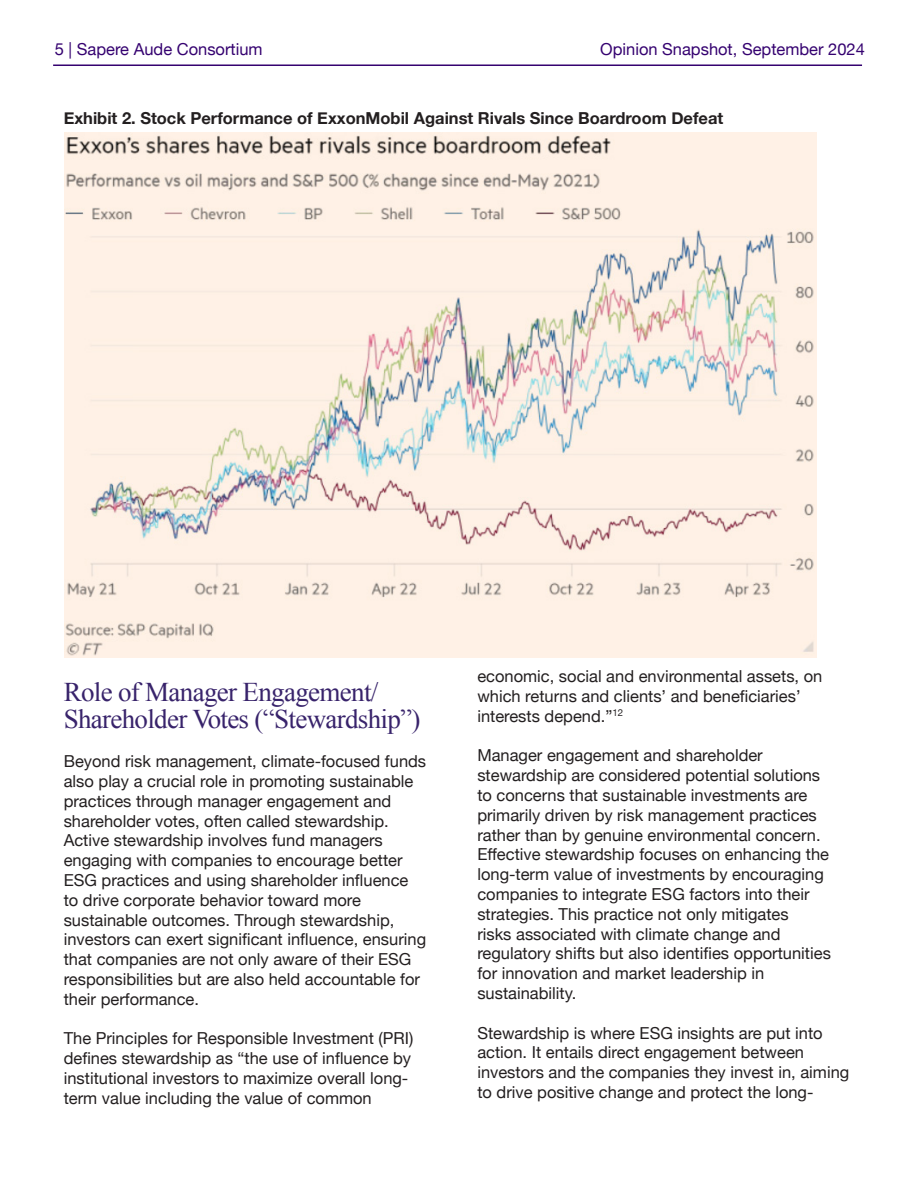
<style>
.page{position:relative;width:918px;height:1188px;background:#fff}
.page>*{position:absolute;margin:0;border:0;box-sizing:border-box;transform-origin:0 0}
.t1{font:27px/27px "Times New Roman";letter-spacing:-.025em;color:#38236b}
.t2{font:16.5px/19.8px "Helvetica Neue";color:#231f20}
.t3{font:700 16.5px "Helvetica Neue";color:#231f20}
.t4{font:16.5px "Helvetica Neue";color:#350270}
</style>
<div class="page">
<hr style="left:53px;top:64px;width:809px;height:2px;background:#350270">
<img style="left:64px;top:132px;width:752px;height:525px">
<p class="t4" style="left:55px;top:37px;width:209px">5 | Sapere Aude Consortium</p>
<p class="t4" style="left:600px;top:37px;width:266px">Opinion Snapshot, September 2024</p>
<p class="t3" style="left:64px;top:105px;width:661px">Exhibit 2. Stock Performance of ExxonMobil Against Rivals Since Boardroom Defeat</p>
<p class="t1" style="left:64px;top:678px;width:358px">Role of Manager Engagement/<br>Shareholder Votes (“Stewardship”)</p>
<p class="t2" style="left:64px;top:752px;width:364px">Beyond risk management, climate-focused funds also play a crucial role in promoting sustainable practices through manager engagement and shareholder votes, often called stewardship.<br>Active stewardship involves fund managers engaging with companies to encourage better ESG practices and using shareholder influence to drive corporate behavior toward more sustainable outcomes. Through stewardship, investors can exert significant influence, ensuring that companies are not only aware of their ESG responsibilities but are also held accountable for their performance.</p>
<p class="t2" style="left:64px;top:1030px;width:351px">The Principles for Responsible Investment (PRI) defines stewardship as “the use of influence by</p>
<p class="t2" style="left:64px;top:1069px;width:346px">institutional investors to maximize overall long&shy;term value including the value of common</p>
<p class="t2" style="left:477px;top:667px;width:347px">economic, social and environmental assets, on which returns and clients’ and beneficiaries’ interests depend.”<sup>12</sup></p>
<p class="t2" style="left:477px;top:747px;width:353px">Manager engagement and shareholder stewardship are considered potential solutions to concerns that sustainable investments are primarily driven by risk management practices rather than by genuine environmental concern.<br>Effective stewardship focuses on enhancing the long-term value of investments by encouraging companies to integrate ESG factors into their strategies. This practice not only mitigates</p>
<p class="t2" style="left:477px;top:925px;width:355px">risks associated with climate change and regulatory shifts but also identifies opportunities for innovation and market leadership in sustainability.</p>
<p class="t2" style="left:477px;top:1024px;width:373px">Stewardship is where ESG insights are put into action. It entails direct engagement between investors and the companies they invest in, aiming to drive positive change and protect the long-</p>
</div>
